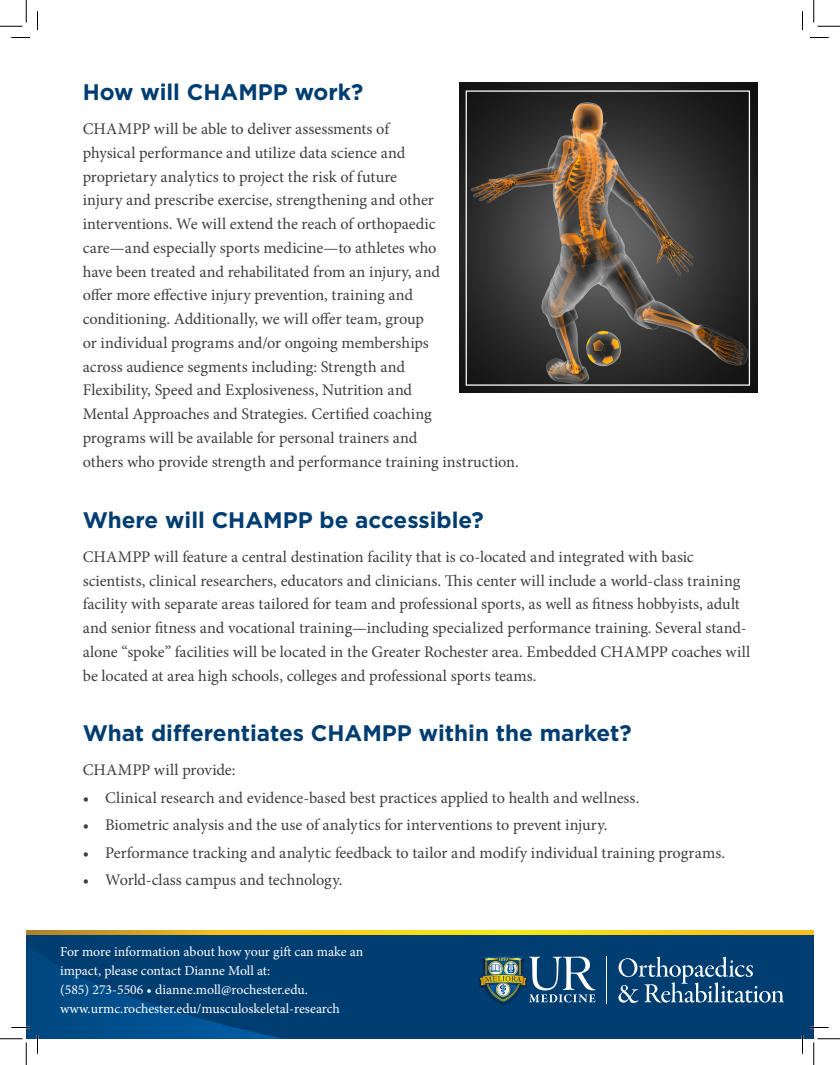
<style>
.page{position:relative;width:840px;height:1065px;background:#fff}
.page>*{position:absolute;margin:0;border:0;box-sizing:border-box;transform-origin:0 0}
.t1{font:700 22.5px "Gotham";color:#003d71}
.t2{font:16.25px/23.8px "Minion Pro";color:#3e3e3f}
.t3{font:13.75px/18.8px "Minion Pro";color:#fff}
</style>
<div class="page">
<img style="left:459px;top:82px;width:299px;height:311px">
<div style="left:466px;top:90px;width:284px;height:296px;border:1px solid #fff"></div>
<svg style="left:27px;top:930px;width:787px;height:5px;background:#ebc51d"></svg>
<div style="left:27px;top:935px;width:787px;height:104px;background:#003d71"></div>
<hr style="left:606px;top:956px;width:1px;height:47px;background:#fff">
<img style="left:478px;top:979px;width:29px;height:26px">
<img style="left:479px;top:956px;width:117px;height:47px">
<svg style="left:618px;top:957px;width:166px;height:46px"></svg>
<svg style="left:11px;top:37px;width:19px;height:1px"></svg>
<svg style="left:810px;top:37px;width:19px;height:1px"></svg>
<svg style="left:810px;top:1027px;width:19px;height:1px"></svg>
<svg style="left:37px;top:11px;width:1px;height:19px"></svg>
<svg style="left:802px;top:11px;width:1px;height:19px"></svg>
<svg style="left:802px;top:1035px;width:1px;height:19px"></svg>
<svg style="left:0;top:0;width:27px;height:27px"></svg>
<svg style="left:0;top:949px;width:283px;height:116px"></svg>
<svg style="left:814px;top:0;width:26px;height:27px"></svg>
<svg style="left:814px;top:1039px;width:26px;height:26px"></svg>
<p class="t1" style="left:83px;top:78px;width:282px">How will CHAMPP work?</p>
<p class="t2" style="left:83px;top:117px;width:438px">CHAMPP will be able to deliver assessments of<br>physical performance and utilize data science and<br>proprietary analytics to project the risk of future<br>injury and prescribe exercise, strengthening and other interventions. We will extend the reach of orthopaedic<br>care—and especially sports medicine—to athletes who<br>have been treated and rehabilitated from an injury, and<br>offer more effective injury prevention, training and<br>conditioning. Additionally, we will offer team, group<br>or individual programs and/or ongoing memberships<br>across audience segments including: Strength and<br>Flexibility, Speed and Explosiveness, Nutrition and<br>Mental Approaches and Strategies. Certified coaching<br>programs will be available for personal trainers and<br>others who provide strength and performance training instruction.</p>
<p class="t1" style="left:83px;top:505px;width:402px">Where will CHAMPP be accessible?</p>
<p class="t2" style="left:83px;top:545px;width:669px">CHAMPP will feature a central destination facility that is co-located and integrated with basic scientists, clinical researchers, educators and clinicians. This center will include a world-class training facility with separate areas tailored for team and professional sports, as well as fitness hobbyists, adult and senior fitness and vocational training—including specialized performance training. Several stand&shy;alone “spoke” facilities will be located in the Greater Rochester area. Embedded CHAMPP coaches will be located at area high schools, colleges and professional sports teams.</p>
<p class="t1" style="left:83px;top:719px;width:551px">What differentiates CHAMPP within the market?</p>
<p class="t2" style="left:83px;top:758px;width:154px">CHAMPP will provide:</p>
<p class="t2" style="left:83px;top:786px;width:558px">• Clinical research and evidence-based best practices applied to health and wellness.</p>
<p class="t2" style="left:83px;top:813px;width:526px">• Biometric analysis and the use of analytics for interventions to prevent injury.</p>
<p class="t2" style="left:83px;top:841px;width:644px">• Performance tracking and analytic feedback to tailor and modify individual training programs.</p>
<p class="t2" style="left:83px;top:868px;width:261px">• World-class campus and technology.</p>
<p class="t3" style="left:60px;top:943px;width:305px">For more information about how your gift can make an impact, please contact Dianne Moll at:<br>(585) 273-5506 • dianne.moll@rochester.edu. www.urmc.rochester.edu/musculoskeletal-research</p>
</div>
